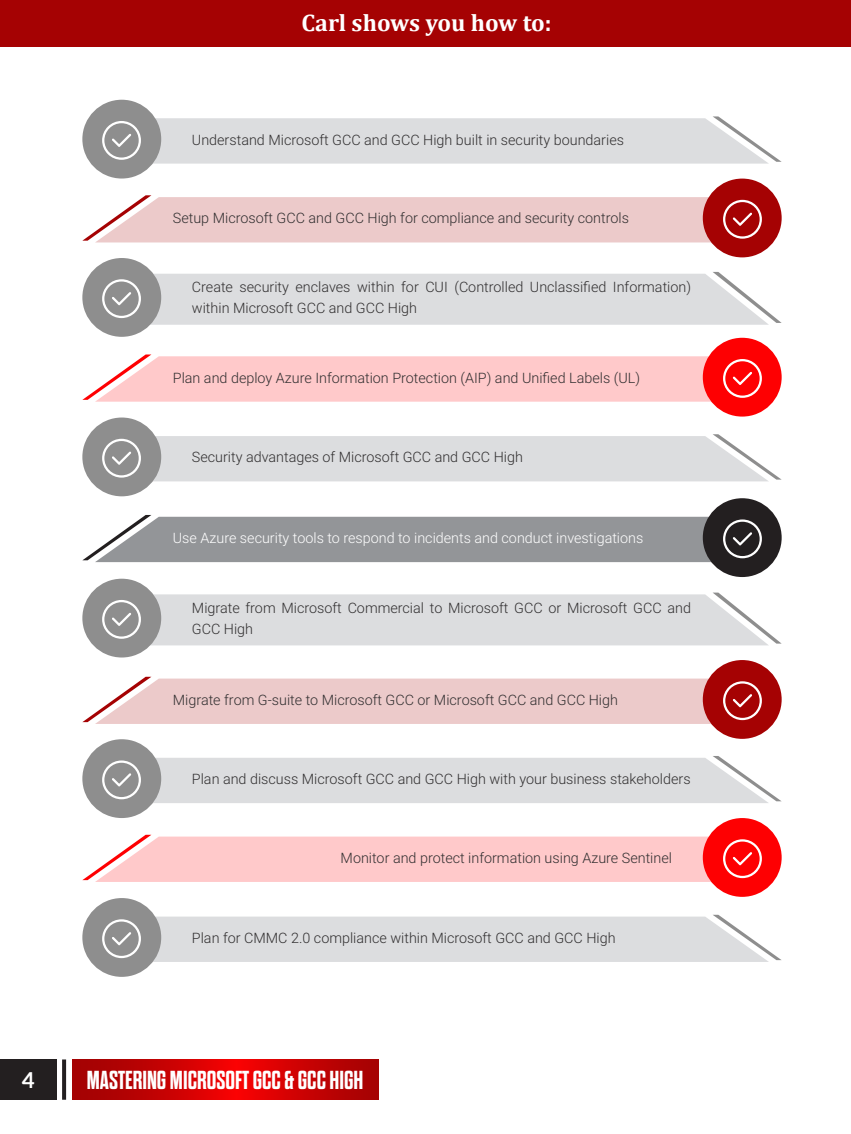
<style>
.page{position:relative;width:851px;height:1134px;background:#fff}
.page>*{position:absolute;margin:0;border:0;box-sizing:border-box;transform-origin:0 0}
.t1{font:700 26px "Dharma Gothic E";color:#fff}
.t2{font:700 24px "Cambria";color:#fff}
.t3{font:700 22px "Lato";color:#fff}
.new_basic{font:300 14.4px/20.8px "Roboto";color:#312f30}
.new_basic-2{font:300 14.4px "Roboto";color:#fff}
</style>
<div class="page">
<div style="left:0;top:1059px;width:57px;height:41px;background:#231f20"></div>
<svg style="left:72px;top:1059px;width:306px;height:41px;background:#c80203"></svg>
<svg style="left:62px;top:1059px;width:4px;height:41px"></svg>
<div style="left:0;top:0;width:850px;height:47px;background:#a50203"></div>
<div style="left:82px;top:100px;width:79px;height:79px;background:#8e8e8e;border-radius:50%"></div>
<div style="left:82px;top:417px;width:79px;height:79px;background:#8e8e8e;border-radius:50%"></div>
<div style="left:82px;top:258px;width:79px;height:79px;background:#8e8e8e;border-radius:50%"></div>
<div style="left:82px;top:579px;width:79px;height:78px;background:#8e8e8e;border-radius:50%"></div>
<div style="left:82px;top:739px;width:79px;height:79px;background:#8e8e8e;border-radius:50%"></div>
<div style="left:82px;top:898px;width:79px;height:79px;background:#8e8e8e;border-radius:50%"></div>
<div style="left:702px;top:179px;width:79px;height:78px;background:#a50203;border-radius:50%"></div>
<div style="left:702px;top:338px;width:79px;height:79px;background:#fe0002;border-radius:50%"></div>
<div style="left:702px;top:498px;width:79px;height:79px;background:#231f20;border-radius:50%"></div>
<div style="left:702px;top:660px;width:79px;height:79px;background:#a50203;border-radius:50%"></div>
<div style="left:702px;top:818px;width:79px;height:79px;background:#fe0002;border-radius:50%"></div>
<svg style="left:102px;top:116px;width:679px;height:48px"></svg>
<svg style="left:102px;top:434px;width:679px;height:47px"></svg>
<svg style="left:102px;top:272px;width:679px;height:53px"></svg>
<svg style="left:102px;top:593px;width:679px;height:52px;background:#d8d9db"></svg>
<svg style="left:102px;top:756px;width:679px;height:47px"></svg>
<svg style="left:102px;top:915px;width:679px;height:47px"></svg>
<svg style="left:82px;top:195px;width:679px;height:47px"></svg>
<svg style="left:82px;top:354px;width:679px;height:48px"></svg>
<svg style="left:82px;top:515px;width:679px;height:47px;background:#959699"></svg>
<svg style="left:82px;top:677px;width:679px;height:47px;background:#e8bfbf"></svg>
<svg style="left:82px;top:835px;width:679px;height:47px;background:#febebf"></svg>
<p class="t2" style="left:301px;top:6px;width:251px">Carl shows you how to:</p>
<p class="new_basic" style="left:192px;top:128px;width:433px">Understand Microsoft GCC and GCC High built in security boundaries</p>
<p class="new_basic" style="left:173px;top:207px;width:457px">Setup Microsoft GCC and GCC High for compliance and security controls</p>
<p class="new_basic" style="left:192px;top:276px;width:500px">Create security enclaves within for CUI (Controlled Unclassified Information) within Microsoft GCC and GCC High</p>
<p class="new_basic" style="left:173px;top:366px;width:468px">Plan and deploy Azure Information Protection (AIP) and Unified Labels (UL)</p>
<p class="new_basic" style="left:192px;top:446px;width:332px">Security advantages of Microsoft GCC and GCC High</p>
<p class="new_basic-2" style="left:173px;top:528px;width:472px">Use Azure security tools to respond to incidents and conduct investigations</p>
<p class="new_basic" style="left:192px;top:597px;width:500px">Migrate from Microsoft Commercial to Microsoft GCC or Microsoft GCC and<br>GCC High</p>
<p class="new_basic" style="left:173px;top:689px;width:446px">Migrate from G-suite to Microsoft GCC or Microsoft GCC and GCC High</p>
<p class="new_basic" style="left:192px;top:768px;width:500px">Plan and discuss Microsoft GCC and GCC High with your business stakeholders</p>
<p class="new_basic" style="left:340px;top:847px;width:333px">Monitor and protect information using Azure Sentinel</p>
<p class="new_basic" style="left:192px;top:927px;width:425px">Plan for CMMC 2.0 compliance within Microsoft GCC and GCC High</p>
<h3 class="t3" style="left:22px;top:1068px;width:14px">4</h3>
<h1 class="t1" style="left:87px;top:1067px;width:278px">MASTERING MICROSOFT GCC &amp; GCC HIGH</h1>
</div>
